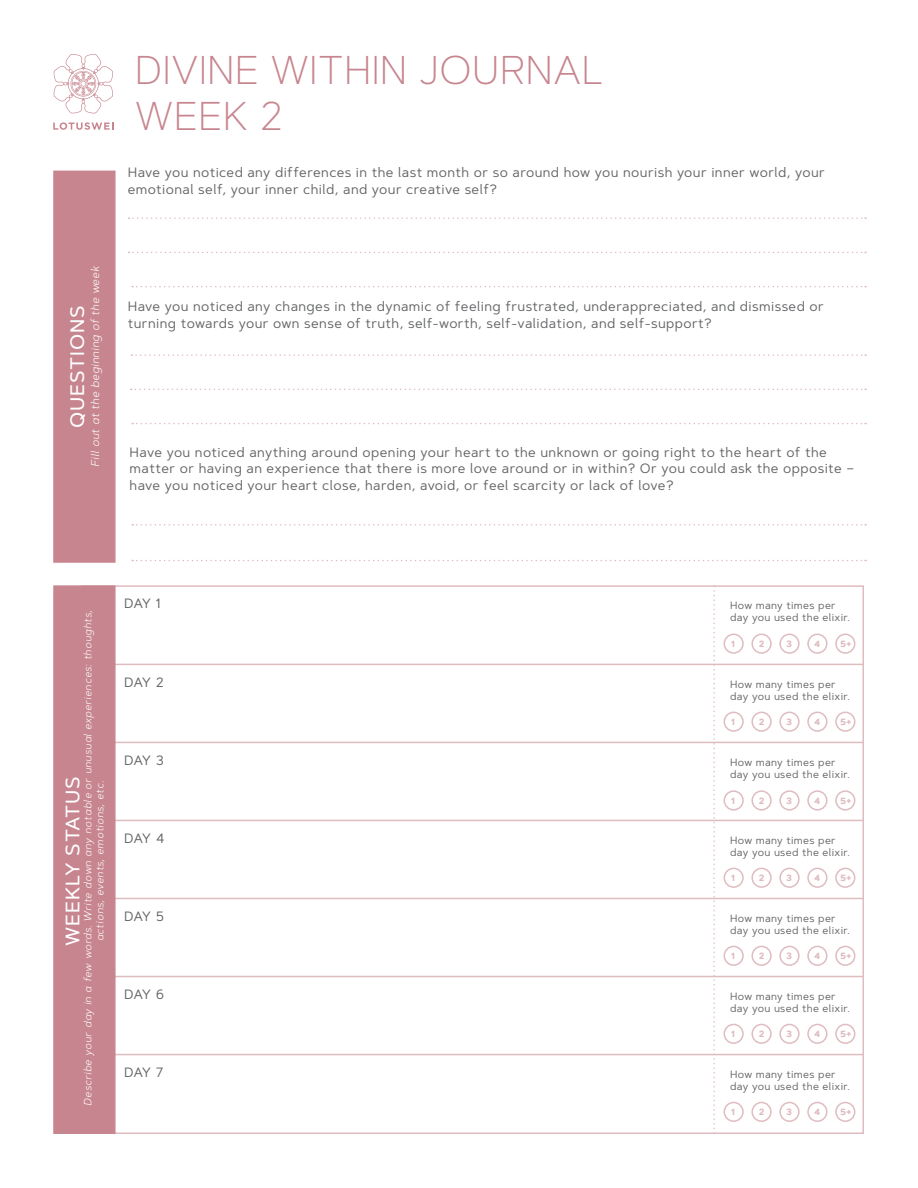
<style>
.page{position:relative;width:918px;height:1188px;background:#fff}
.page>*{position:absolute;margin:0;border:0;box-sizing:border-box;transform-origin:0 0}
.t1{font:200 40.05px/46px "Artegra Sans";color:#c7858f}
.t2{font:500 19.5px "Artegra Sans";letter-spacing:.04em;color:#fff}
.t3{font:13.5px/16.5px "Artegra Sans";letter-spacing:.03em;color:#636466}
.t4{font:italic 300 11.25px "Artegra Sans";letter-spacing:.025em;color:#fff}
.t5{font:10.5px/12px "Artegra Sans";letter-spacing:.03em;color:#636466}
.t6{font:italic 300 10.5px/12px "Artegra Sans";letter-spacing:.045em;color:#fff}
.t7{font:700 9px "Artegra Sans";color:#dfbcbf}
</style>
<div class="page">
<hr style="left:82px;top:664px;width:781px;height:1px;background:#dfbcbf">
<hr style="left:82px;top:742px;width:781px;height:1px;background:#dfbcbf">
<hr style="left:82px;top:820px;width:781px;height:1px;background:#dfbcbf">
<hr style="left:82px;top:898px;width:781px;height:1px;background:#dfbcbf">
<hr style="left:82px;top:976px;width:781px;height:1px;background:#dfbcbf">
<hr style="left:82px;top:1054px;width:781px;height:1px;background:#dfbcbf">
<div style="left:53px;top:171px;width:63px;height:392px;background:#c7858f;border:2px solid #c7858f"></div>
<div style="left:53px;top:585px;width:63px;height:549px;background:#c7858f;border:2px solid #c7858f"></div>
<svg style="left:713px;top:586px;width:2px;height:548px"></svg>
<svg style="left:131px;top:354px;width:735px;height:2px"></svg>
<svg style="left:129px;top:217px;width:737px;height:2px"></svg>
<svg style="left:131px;top:389px;width:735px;height:1px"></svg>
<svg style="left:132px;top:524px;width:734px;height:2px"></svg>
<svg style="left:129px;top:252px;width:737px;height:1px"></svg>
<svg style="left:132px;top:423px;width:734px;height:1px"></svg>
<svg style="left:132px;top:286px;width:734px;height:1px"></svg>
<svg style="left:132px;top:560px;width:734px;height:1px"></svg>
<svg style="left:53px;top:54px;width:60px;height:60px"></svg>
<svg style="left:53px;top:122px;width:60px;height:8px"></svg>
<div style="left:835px;top:634px;width:20px;height:20px;border:2px solid #dfbcbf;border-radius:50%"></div>
<div style="left:724px;top:634px;width:20px;height:20px;border:2px solid #dfbcbf;border-radius:50%"></div>
<div style="left:751px;top:634px;width:21px;height:20px;border:2px solid #dfbcbf;border-radius:50%"></div>
<div style="left:779px;top:634px;width:21px;height:20px;border:2px solid #dfbcbf;border-radius:50%"></div>
<div style="left:807px;top:634px;width:21px;height:20px;border:2px solid #dfbcbf;border-radius:50%"></div>
<div style="left:835px;top:1102px;width:20px;height:20px;border:2px solid #dfbcbf;border-radius:50%"></div>
<div style="left:724px;top:1102px;width:20px;height:20px;border:2px solid #dfbcbf;border-radius:50%"></div>
<div style="left:751px;top:1102px;width:21px;height:20px;border:2px solid #dfbcbf;border-radius:50%"></div>
<div style="left:779px;top:1102px;width:21px;height:20px;border:2px solid #dfbcbf;border-radius:50%"></div>
<div style="left:807px;top:1102px;width:21px;height:20px;border:2px solid #dfbcbf;border-radius:50%"></div>
<div style="left:835px;top:1024px;width:20px;height:20px;border:2px solid #dfbcbf;border-radius:50%"></div>
<div style="left:724px;top:1024px;width:20px;height:20px;border:2px solid #dfbcbf;border-radius:50%"></div>
<div style="left:751px;top:1024px;width:21px;height:20px;border:2px solid #dfbcbf;border-radius:50%"></div>
<div style="left:779px;top:1024px;width:21px;height:20px;border:2px solid #dfbcbf;border-radius:50%"></div>
<div style="left:807px;top:1024px;width:21px;height:20px;border:2px solid #dfbcbf;border-radius:50%"></div>
<div style="left:835px;top:946px;width:20px;height:20px;border:2px solid #dfbcbf;border-radius:50%"></div>
<div style="left:724px;top:946px;width:20px;height:20px;border:2px solid #dfbcbf;border-radius:50%"></div>
<div style="left:751px;top:946px;width:21px;height:20px;border:2px solid #dfbcbf;border-radius:50%"></div>
<div style="left:779px;top:946px;width:21px;height:20px;border:2px solid #dfbcbf;border-radius:50%"></div>
<div style="left:807px;top:946px;width:21px;height:20px;border:2px solid #dfbcbf;border-radius:50%"></div>
<div style="left:835px;top:868px;width:20px;height:20px;border:2px solid #dfbcbf;border-radius:50%"></div>
<div style="left:724px;top:868px;width:20px;height:20px;border:2px solid #dfbcbf;border-radius:50%"></div>
<div style="left:751px;top:868px;width:21px;height:20px;border:2px solid #dfbcbf;border-radius:50%"></div>
<div style="left:779px;top:868px;width:21px;height:20px;border:2px solid #dfbcbf;border-radius:50%"></div>
<div style="left:807px;top:868px;width:21px;height:20px;border:2px solid #dfbcbf;border-radius:50%"></div>
<div style="left:835px;top:790px;width:20px;height:21px;border:2px solid #dfbcbf;border-radius:50%"></div>
<div style="left:724px;top:790px;width:20px;height:21px;border:2px solid #dfbcbf;border-radius:50%"></div>
<div style="left:751px;top:790px;width:21px;height:21px;border:2px solid #dfbcbf;border-radius:50%"></div>
<div style="left:779px;top:790px;width:21px;height:21px;border:2px solid #dfbcbf;border-radius:50%"></div>
<div style="left:807px;top:790px;width:21px;height:21px;border:2px solid #dfbcbf;border-radius:50%"></div>
<div style="left:835px;top:712px;width:20px;height:20px;border:2px solid #dfbcbf;border-radius:50%"></div>
<div style="left:724px;top:712px;width:20px;height:20px;border:2px solid #dfbcbf;border-radius:50%"></div>
<div style="left:751px;top:712px;width:21px;height:20px;border:2px solid #dfbcbf;border-radius:50%"></div>
<div style="left:779px;top:712px;width:21px;height:20px;border:2px solid #dfbcbf;border-radius:50%"></div>
<div style="left:807px;top:712px;width:21px;height:20px;border:2px solid #dfbcbf;border-radius:50%"></div>
<h1 class="t1" style="left:135px;top:46px;width:471px">DIVINE WITHIN JOURNAL<br>WEEK 2</h1>
<p class="t3" style="left:128px;top:164px;width:699px">Have you noticed any differences in the last month or so around how you nourish your inner world, your emotional self, your inner child, and your creative self?</p>
<p class="t4" style="left:88px;top:467px;width:202px;rotate:-90deg">Fill out at the beginning of the week</p>
<h2 class="t2" style="left:64px;top:428px;width:123px;rotate:-90deg">QUESTIONS</h2>
<p class="t3" style="left:128px;top:298px;width:698px">Have you noticed any changes in the dynamic of feeling frustrated, underappreciated, and dismissed or turning towards your own sense of truth, self-worth, self-validation, and self-support?</p>
<p class="t3" style="left:130px;top:444px;width:726px">Have you noticed anything around opening your heart to the unknown or going right to the heart of the matter or having an experience that there is more love around or in within? Or you could ask the opposite – have you noticed your heart close, harden, avoid, or feel scarcity or lack of love?</p>
<p class="t6" style="left:82px;top:941px;width:333px;text-indent:-164px;rotate:-90deg">Describe your day in a few words. Write down any notable or unusual experiences: thoughts, actions, events, emotions, etc.</p>
<h2 class="t2" style="left:59px;top:946px;width:170px;rotate:-90deg">WEEKLY STATUS</h2>
<p class="t3" style="left:124px;top:595px;width:38px">DAY 1</p>
<p class="t3" style="left:124px;top:673px;width:41px">DAY 2</p>
<p class="t3" style="left:124px;top:752px;width:41px">DAY 3</p>
<p class="t3" style="left:124px;top:830px;width:42px">DAY 4</p>
<p class="t3" style="left:124px;top:908px;width:41px">DAY 5</p>
<p class="t3" style="left:124px;top:986px;width:42px">DAY 6</p>
<p class="t3" style="left:124px;top:1064px;width:41px">DAY 7</p>
<p class="t5" style="left:730px;top:600px;width:121px">How many times per day you used the elixir.</p>
<p class="t7" style="left:731px;top:637px;width:5px">1</p>
<p class="t7" style="left:759px;top:637px;width:7px">2</p>
<p class="t7" style="left:786px;top:637px;width:7px">3</p>
<p class="t7" style="left:814px;top:637px;width:8px">4</p>
<p class="t7" style="left:840px;top:637px;width:13px">5+</p>
<p class="t5" style="left:730px;top:678px;width:121px">How many times per day you used the elixir.</p>
<p class="t7" style="left:731px;top:715px;width:5px">1</p>
<p class="t7" style="left:759px;top:715px;width:7px">2</p>
<p class="t7" style="left:786px;top:715px;width:7px">3</p>
<p class="t7" style="left:814px;top:715px;width:8px">4</p>
<p class="t7" style="left:840px;top:715px;width:13px">5+</p>
<p class="t5" style="left:730px;top:756px;width:121px">How many times per day you used the elixir.</p>
<p class="t7" style="left:731px;top:794px;width:5px">1</p>
<p class="t7" style="left:759px;top:794px;width:7px">2</p>
<p class="t7" style="left:786px;top:794px;width:7px">3</p>
<p class="t7" style="left:814px;top:794px;width:8px">4</p>
<p class="t7" style="left:840px;top:794px;width:13px">5+</p>
<p class="t5" style="left:730px;top:834px;width:121px">How many times per day you used the elixir.</p>
<p class="t7" style="left:731px;top:871px;width:5px">1</p>
<p class="t7" style="left:759px;top:871px;width:7px">2</p>
<p class="t7" style="left:786px;top:871px;width:7px">3</p>
<p class="t7" style="left:814px;top:871px;width:8px">4</p>
<p class="t7" style="left:840px;top:871px;width:13px">5+</p>
<p class="t5" style="left:730px;top:912px;width:121px">How many times per day you used the elixir.</p>
<p class="t7" style="left:731px;top:949px;width:5px">1</p>
<p class="t7" style="left:759px;top:949px;width:7px">2</p>
<p class="t7" style="left:786px;top:949px;width:7px">3</p>
<p class="t7" style="left:814px;top:949px;width:8px">4</p>
<p class="t7" style="left:840px;top:949px;width:13px">5+</p>
<p class="t5" style="left:730px;top:990px;width:121px">How many times per day you used the elixir.</p>
<p class="t7" style="left:731px;top:1028px;width:5px">1</p>
<p class="t7" style="left:759px;top:1028px;width:7px">2</p>
<p class="t7" style="left:786px;top:1028px;width:7px">3</p>
<p class="t7" style="left:814px;top:1028px;width:8px">4</p>
<p class="t7" style="left:840px;top:1028px;width:13px">5+</p>
<p class="t5" style="left:730px;top:1068px;width:121px">How many times per day you used the elixir.</p>
<p class="t7" style="left:731px;top:1106px;width:5px">1</p>
<p class="t7" style="left:759px;top:1106px;width:7px">2</p>
<p class="t7" style="left:786px;top:1106px;width:7px">3</p>
<p class="t7" style="left:814px;top:1106px;width:8px">4</p>
<p class="t7" style="left:840px;top:1106px;width:13px">5+</p>
</div>
